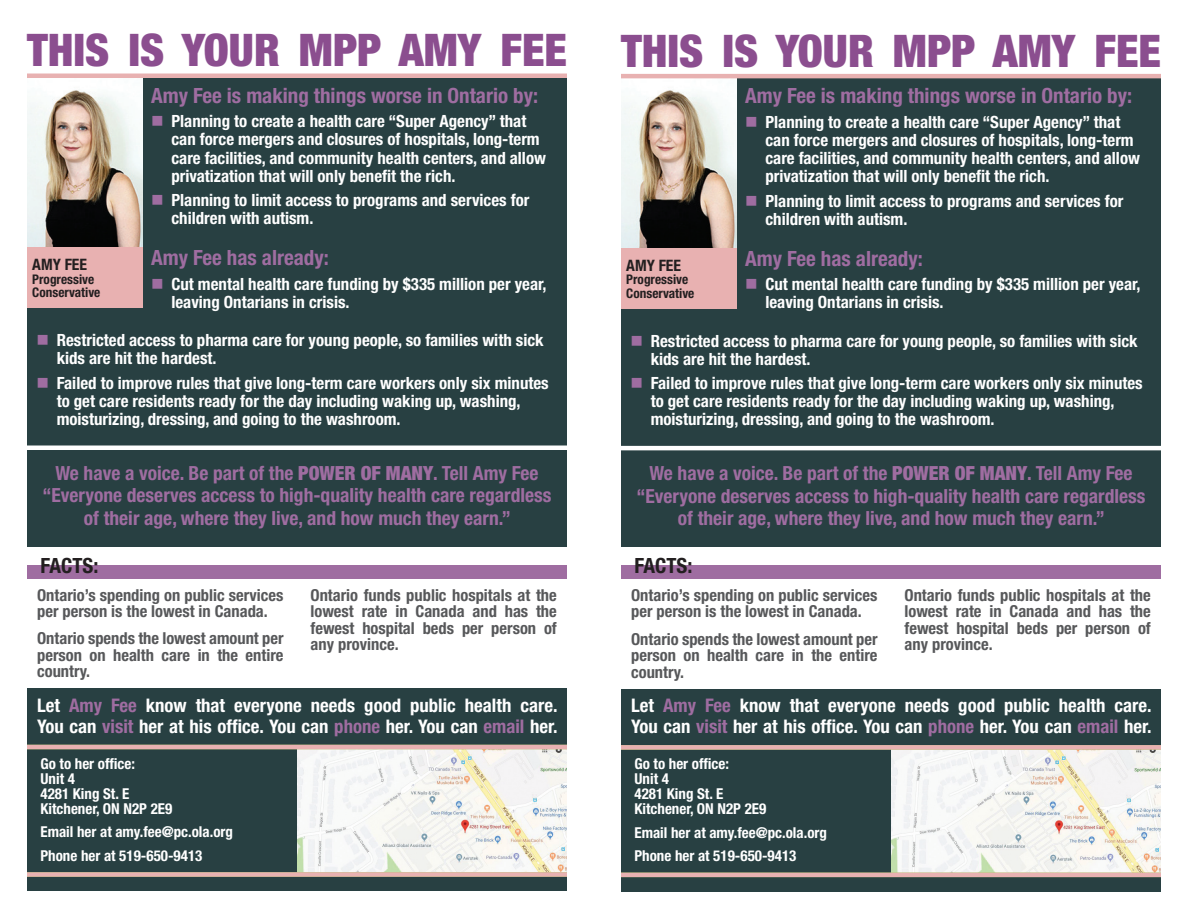
<style>
.page{position:relative;width:1188px;height:918px;background:#fff}
.page>*{position:absolute;margin:0;border:0;box-sizing:border-box;transform-origin:0 0}
.t1{font:900 condensed 45px "Helvetica Neue LT Std";color:#8b4e8f}
.t2{font:700 condensed 21px "Helvetica Neue LT Std";color:#9f6da1}
.t3{font:700 condensed 21px "Helvetica Neue LT Std";color:#231f20}
.t4{font:700 condensed 19.5px/22.5px "Helvetica Neue LT Std";color:#9f6da1;text-align:center}
.t5{font:700 condensed 18.75px/21px "Helvetica Neue LT Std";color:#fff}
.t6{font:700 condensed 16.8px/18px "Helvetica Neue LT Std";color:#fff}
.t7{font:700 condensed 16.5px/16.5px "Helvetica Neue LT Std";color:#57585a;text-align:justify}
.t8{font:700 condensed 15.75px "Helvetica Neue LT Std";color:#231f20}
.t9{font:700 condensed 15px/15px "Helvetica Neue LT Std";color:#fff}
.t10{font:700 condensed 13.35px/13.5px "Helvetica Neue LT Std";color:#231f20}
.s1{color:#9f6da1}
.s2{font-weight:900}
</style>
<div class="page">
<div style="left:27px;top:688px;width:540px;height:203px;background:#284042"></div>
<div style="left:27px;top:74px;width:540px;height:473px;background:#284042"></div>
<div style="left:27px;top:565px;width:540px;height:14px;background:#9f6da1"></div>
<img style="left:297px;top:749px;width:270px;height:123px">
<img style="left:27px;top:78px;width:115px;height:170px">
<div style="left:27px;top:248px;width:115px;height:60px;background:#e8b1b1"></div>
<hr style="left:27px;top:74px;width:540px;height:4px;background:#e8b1b1">
<hr style="left:0;top:446px;width:594px;height:4px;background:#fff">
<hr style="left:27px;top:745px;width:540px;height:4px;background:#e8b1b1">
<div style="left:27px;top:872px;width:540px;height:5px;background:#e8b1b1"></div>
<div style="left:621px;top:689px;width:540px;height:202px;background:#284042"></div>
<div style="left:621px;top:75px;width:540px;height:472px;background:#284042"></div>
<div style="left:621px;top:566px;width:540px;height:13px;background:#9f6da1"></div>
<img style="left:891px;top:750px;width:270px;height:123px">
<img style="left:621px;top:78px;width:115px;height:170px">
<div style="left:621px;top:248px;width:115px;height:61px;background:#e8b1b1"></div>
<hr style="left:621px;top:74px;width:540px;height:4px;background:#e8b1b1">
<hr style="left:594px;top:446px;width:594px;height:4px;background:#fff">
<div style="left:621px;top:745px;width:540px;height:5px;background:#e8b1b1"></div>
<hr style="left:621px;top:873px;width:540px;height:4px;background:#e8b1b1">
<p class="t1" style="left:27px;top:23px;width:542px">THIS IS YOUR MPP AMY FEE</p>
<p class="t2" style="left:151px;top:83px;width:388px">Amy Fee is making things worse in Ontario by:</p>
<p class="t6" style="left:171px;top:112px;width:376px;text-indent:-20px"><span class="s1">■</span> Planning to create a health care “Super Agency” that can force mergers and closures of hospitals, long-term care facilities, and community health centers, and allow privatization that will only benefit the rich.</p>
<p class="t6" style="left:171px;top:191px;width:360px;text-indent:-20px"><span class="s1">■</span> Planning to limit access to programs and services for children with autism.</p>
<p class="t2" style="left:151px;top:245px;width:179px">Amy Fee has already:</p>
<p class="t6" style="left:171px;top:275px;width:377px;text-indent:-20px"><span class="s1">■</span> Cut mental health care funding by $335 million per year, leaving Ontarians in crisis.</p>
<p class="t6" style="left:57px;top:331px;width:488px;text-indent:-20px"><span class="s1">■</span> Restricted access to pharma care for young people, so families with sick kids are hit the hardest.</p>
<p class="t6" style="left:57px;top:374px;width:494px;text-indent:-20px"><span class="s1">■</span> Failed to improve rules that give long-term care workers only six minutes to get care residents ready for the day including waking up, washing, moisturizing, dressing, and going to the washroom.</p>
<p class="t8" style="left:32px;top:255px;width:56px">AMY FEE</p>
<p class="t10" style="left:32px;top:272px;width:70px">Progressive<br>Conservative</p>
<p class="t4" style="left:42px;top:461px;width:511px">We have a voice. Be part of the <span class="s2">POWER OF MANY</span>. Tell Amy Fee “Everyone deserves access to high-quality health care regardless of their age, where they live, and how much they earn.”</p>
<p class="t3" style="left:40px;top:552px;width:59px">FACTS:</p>
<p class="t7" style="left:37px;top:586px;width:248px">Ontario’s spending on public services per person is the lowest in Canada.</p>
<p class="t7" style="left:37px;top:630px;width:248px">Ontario spends the lowest amount per person on health care in the entire country.</p>
<p class="t7" style="left:310px;top:586px;width:248px">Ontario funds public hospitals at the lowest rate in Canada and has the fewest hospital beds per person of any province.</p>
<p class="t5" style="left:37px;top:694px;width:522px">Let <span class="s1">Amy Fee</span> know that everyone needs good public health care.<br>You can <span class="s1">visit</span> her at his office. You can <span class="s1">phone</span> her. You can <span class="s1">email</span> her.</p>
<p class="t9" style="left:40px;top:756px;width:133px">Go to her office:<br>Unit 4<br>4281 King St. E<br>Kitchener, ON N2P 2E9</p>
<p class="t9" style="left:40px;top:820px;width:194px;line-height:23.7px">Email her at amy.fee@pc.ola.org<br>Phone her at 519-650-9413</p>
<p class="t1" style="left:621px;top:23px;width:542px">THIS IS YOUR MPP AMY FEE</p>
<p class="t2" style="left:745px;top:83px;width:388px">Amy Fee is making things worse in Ontario by:</p>
<p class="t6" style="left:765px;top:113px;width:376px;text-indent:-20px"><span class="s1">■</span> Planning to create a health care “Super Agency” that can force mergers and closures of hospitals, long-term care facilities, and community health centers, and allow privatization that will only benefit the rich.</p>
<p class="t6" style="left:765px;top:191px;width:360px;text-indent:-20px"><span class="s1">■</span> Planning to limit access to programs and services for children with autism.</p>
<p class="t2" style="left:745px;top:245px;width:179px">Amy Fee has already:</p>
<p class="t6" style="left:765px;top:275px;width:377px;text-indent:-20px"><span class="s1">■</span> Cut mental health care funding by $335 million per year, leaving Ontarians in crisis.</p>
<p class="t6" style="left:651px;top:331px;width:488px;text-indent:-20px"><span class="s1">■</span> Restricted access to pharma care for young people, so families with sick kids are hit the hardest.</p>
<p class="t6" style="left:651px;top:374px;width:494px;text-indent:-20px"><span class="s1">■</span> Failed to improve rules that give long-term care workers only six minutes to get care residents ready for the day including waking up, washing, moisturizing, dressing, and going to the washroom.</p>
<p class="t8" style="left:626px;top:256px;width:56px">AMY FEE</p>
<p class="t10" style="left:626px;top:273px;width:70px">Progressive<br>Conservative</p>
<p class="t4" style="left:636px;top:462px;width:511px">We have a voice. Be part of the <span class="s2">POWER OF MANY</span>. Tell Amy Fee “Everyone deserves access to high-quality health care regardless of their age, where they live, and how much they earn.”</p>
<p class="t3" style="left:634px;top:553px;width:59px">FACTS:</p>
<p class="t7" style="left:631px;top:587px;width:248px">Ontario’s spending on public services per person is the lowest in Canada.</p>
<p class="t7" style="left:631px;top:630px;width:248px">Ontario spends the lowest amount per person on health care in the entire country.</p>
<p class="t7" style="left:904px;top:587px;width:248px">Ontario funds public hospitals at the lowest rate in Canada and has the fewest hospital beds per person of any province.</p>
<p class="t5" style="left:631px;top:695px;width:522px">Let <span class="s1">Amy Fee</span> know that everyone needs good public health care.<br>You can <span class="s1">visit</span> her at his office. You can <span class="s1">phone</span> her. You can <span class="s1">email</span> her.</p>
<p class="t9" style="left:634px;top:756px;width:133px">Go to her office:<br>Unit 4<br>4281 King St. E<br>Kitchener, ON N2P 2E9</p>
<p class="t9" style="left:634px;top:820px;width:194px;line-height:23.7px">Email her at amy.fee@pc.ola.org<br>Phone her at 519-650-9413</p>
</div>
